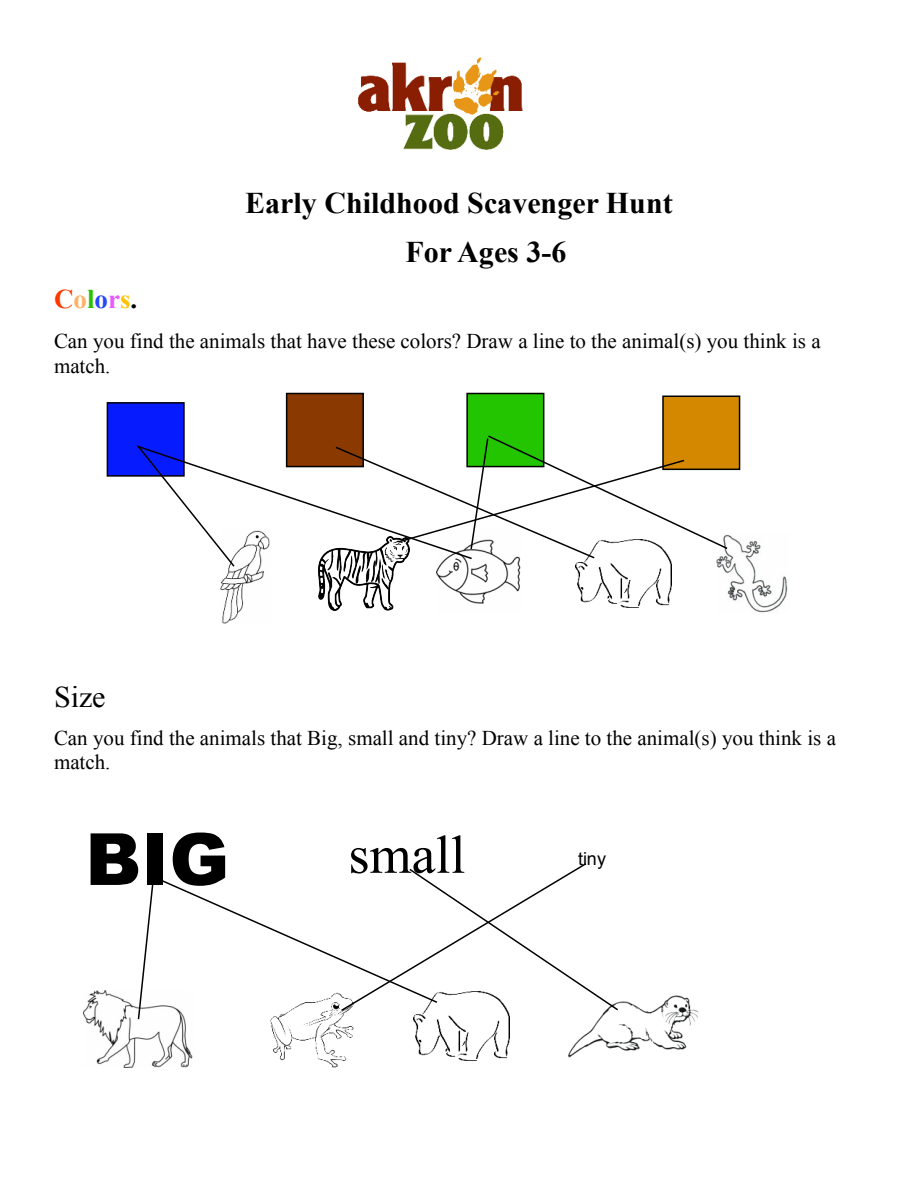
<style>
.page{position:relative;width:918px;height:1188px;background:#fff}
.page>*{position:absolute;margin:0;border:0;box-sizing:border-box;transform-origin:0 0}
.t1{font:900 72px "Arial";color:#000}
.t2{font:54px "Times New Roman";color:#000}
.t3{font:700 30px/49.5px "Times New Roman";color:#000}
.t4{font:30px "Times New Roman";color:#000}
.t5{font:700 27px "Times New Roman";color:#ff3800}
.t6{font:21px/24.2px "Times New Roman";color:#000}
.t7{font:18px "Arial";color:#000}
.s1{color:#ffb065}
.s2{color:#29c000}
.s3{color:#2447ff}
.s4{color:#e65eff}
.s5{color:#ffc100}
.s6{color:#000}
</style>
<div class="page">
<img style="left:358px;top:57px;width:165px;height:93px">
<div style="left:107px;top:402px;width:78px;height:75px;background:#071bff;border:2px solid #000"></div>
<img style="left:220px;top:568px;width:44px;height:56px">
<img style="left:319px;top:568px;width:76px;height:43px">
<img style="left:437px;top:568px;width:84px;height:36px">
<div style="left:662px;top:396px;width:78px;height:74px;background:#d38800;border:2px solid #000"></div>
<div style="left:466px;top:393px;width:78px;height:74px;background:#23c400;border:2px solid #000"></div>
<div style="left:286px;top:393px;width:78px;height:74px;background:#8a3a00;border:2px solid #000"></div>
<img style="left:576px;top:568px;width:96px;height:40px">
<img style="left:723px;top:535px;width:65px;height:78px">
<img style="left:84px;top:991px;width:109px;height:76px">
<img style="left:568px;top:995px;width:131px;height:63px">
<img style="left:270px;top:1021px;width:84px;height:46px">
<img style="left:413px;top:1012px;width:96px;height:48px">
<svg style="left:134px;top:434px;width:595px;height:134px"></svg>
<svg style="left:137px;top:876px;width:302px;height:145px"></svg>
<svg style="left:340px;top:863px;width:280px;height:149px"></svg>
<h3 class="t3" style="left:405px;top:181px;width:269px;text-indent:-160px">Early Childhood Scavenger Hunt<br>For Ages 3-6</h3>
<p class="t5" style="left:54px;top:289px;width:85px">C<span class="s1">o</span><span class="s2">l</span><span class="s3">o</span><span class="s4">r</span><span class="s5">s</span><span class="s6">.</span></p>
<p class="t6" style="left:54px;top:331px;width:768px">Can you find the animals that have these colors? Draw a line to the animal(s) you think is a match.</p>
<h3 class="t4" style="left:54px;top:686px;width:53px">Size</h3>
<p class="t6" style="left:54px;top:728px;width:784px">Can you find the animals that Big, small and tiny? Draw a line to the animal(s) you think is a match.</p>
<h1 class="t1" style="left:85px;top:833px;width:146px">BIG</h1>
<h2 class="t2" style="left:348px;top:835px;width:118px">small</h2>
<p class="t7" style="left:578px;top:851px;width:30px">tiny</p>
</div>
